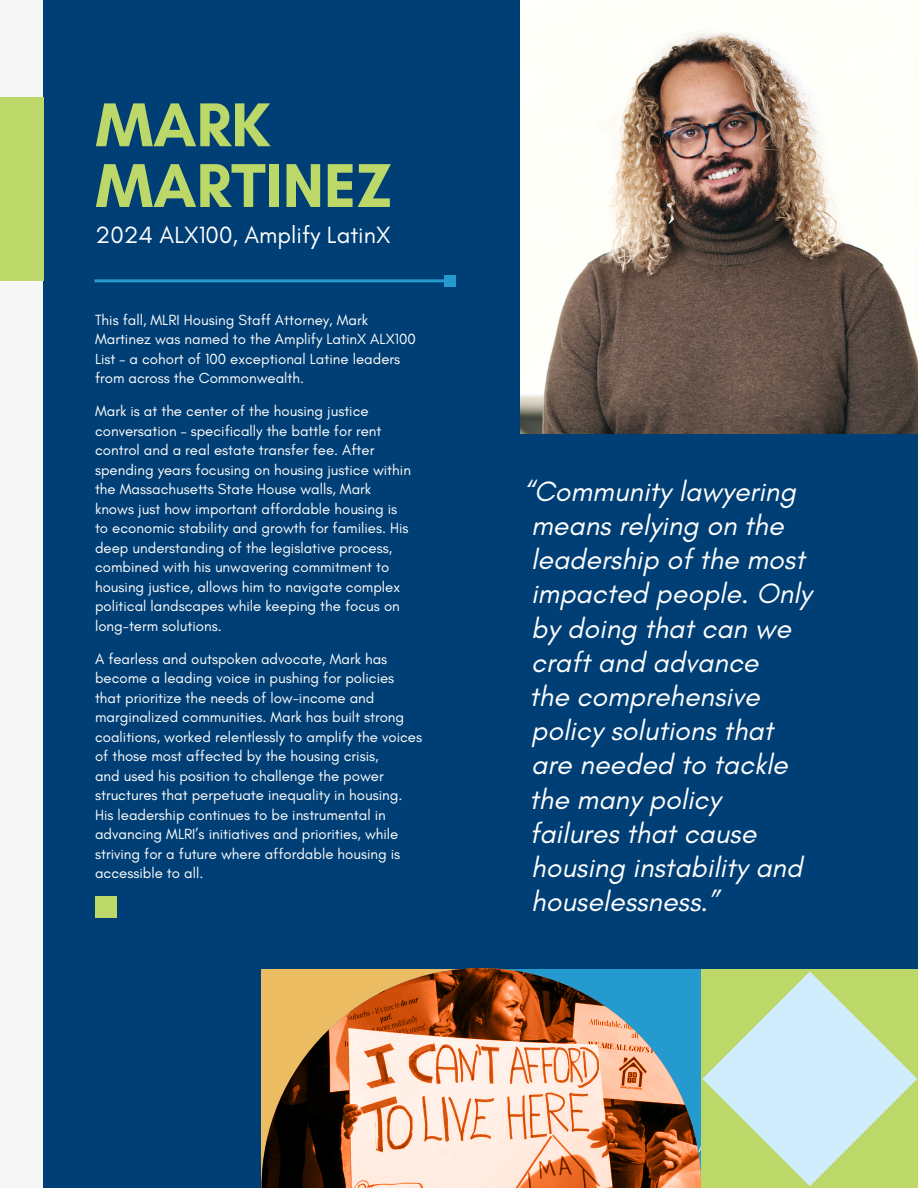
<style>
.page{position:relative;width:918px;height:1188px;background:#fff}
.page>*{position:absolute;margin:0;border:0;box-sizing:border-box;transform-origin:0 0}
.t1{font:700 63px/60.8px "Glacial Indifference";color:#bcd868}
.t2{font:italic 28.5px/34.2px "Glacial Indifference";color:#fff}
.t3{font:24px "Glacial Indifference";color:#fff}
.t4{font:15px/19.5px "Glacial Indifference";color:#fff}
</style>
<div class="page">
<div style="left:44px;top:0;width:874px;height:1188px;background:#003f75"></div>
<svg style="left:261px;top:968px;width:440px;height:220px"></svg>
<div style="left:0;top:97px;width:43px;height:184px;background:#bcd868"></div>
<img style="left:521px;top:0;width:397px;height:434px">
<div style="left:95px;top:897px;width:22px;height:21px;background:#bcd868"></div>
<hr style="left:95px;top:279px;width:355px;height:3px;background:#249ace">
<div style="left:444px;top:275px;width:12px;height:12px;background:#249ace"></div>
<svg style="left:702px;top:971px;width:215px;height:215px"></svg>
<h1 class="t1" style="left:96px;top:94px;width:298px">MARK<br>MARTINEZ</h1>
<h3 class="t3" style="left:96px;top:221px;width:296px">2024 ALX100, Amplify LatinX</h3>
<p class="t4" style="left:95px;top:310px;width:322px">This fall, MLRI Housing Staff Attorney, Mark Martinez was named to the Amplify LatinX ALX100<br>List – a cohort of 100 exceptional Latine leaders from across the Commonwealth.</p>
<p class="t4" style="left:95px;top:402px;width:317px">Mark is at the center of the housing justice conversation – specifically the battle for rent control and a real estate transfer fee. After spending years focusing on housing justice within the Massachusetts State House walls, Mark knows just how important affordable housing is to economic stability and growth for families. His deep understanding of the legislative process, combined with his unwavering commitment to housing justice, allows him to navigate complex political landscapes while keeping the focus on long-term solutions.</p>
<p class="t4" style="left:95px;top:649px;width:329px">A fearless and outspoken advocate, Mark has become a leading voice in pushing for policies that prioritize the needs of low-income and marginalized communities. Mark has built strong coalitions, worked relentlessly to amplify the voices of those most affected by the housing crisis,<br>and used his position to challenge the power structures that perpetuate inequality in housing.<br>His leadership continues to be instrumental in advancing MLRI’s initiatives and priorities, while striving for a future where affordable housing is accessible to all.</p>
<p class="t2" style="left:524px;top:474px;width:289px">“Community lawyering means relying on the leadership of the most impacted people. Only by doing that can we craft and advance<br>the comprehensive policy solutions that are needed to tackle the many policy<br>failures that cause housing instability and houselessness.”</p>
</div>
